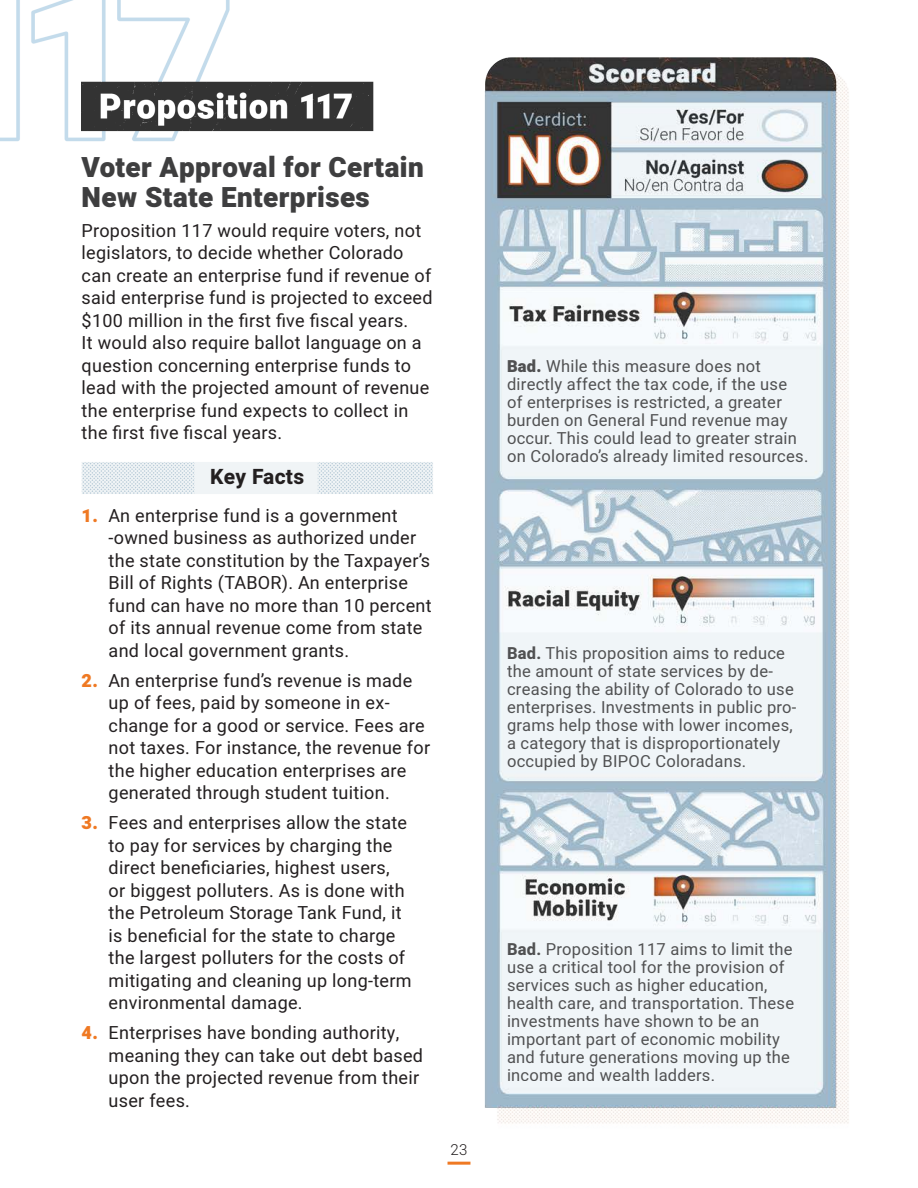
<style>
.page{position:relative;width:918px;height:1188px;background:#fff}
.page>*{position:absolute;margin:0;border:0;box-sizing:border-box;transform-origin:0 0}
.t1{font:900 27.75px "Heebo";letter-spacing:.015em;color:#3e3e3f}
.t2{font:800 21px "Heebo";letter-spacing:.015em;color:#231f20}
.t3{font:18px/22.5px "Heebo";letter-spacing:.015em;color:#231f20}
.t4{font:16.5px/18px "Heebo";letter-spacing:.015em;color:#3e3e3f}
.t5{font:300 15px "Heebo";color:#231f20}
.s1{font-weight:900;color:#ef7923}
.s2{font-weight:900}
.s3{font-weight:800}
</style>
<div class="page">
<hr style="left:448px;top:1162px;width:22px;height:3px;background:#ef7923">
<img style="left:0;top:0;width:374px;height:142px">
<img style="left:81px;top:462px;width:352px;height:32px">
<img style="left:484px;top:57px;width:365px;height:1067px">
<p class="t1" style="left:82px;top:148px;width:344px">Voter Approval for Certain</p>
<p class="t1" style="left:82px;top:178px;width:290px">New State Enterprises</p>
<p class="t3" style="left:82px;top:219px;width:352px">Proposition 117 would require voters, not legislators, to decide whether Colorado can create an enterprise fund if revenue of said enterprise fund is projected to exceed $100 million in the first five fiscal years.<br>It would also require ballot language on a question concerning enterprise funds to lead with the projected amount of revenue the enterprise fund expects to collect in the first five fiscal years.</p>
<p class="t2" style="left:210px;top:462px;width:96px">Key Facts</p>
<p class="t3" style="left:109px;top:504px;width:325px;text-indent:-27px"><span class="s1">1.</span> An enterprise fund is a government -owned business as authorized under the state constitution by the Taxpayer’s Bill of Rights (TABOR). An enterprise fund can have no more than 10 percent of its annual revenue come from state and local government grants.</p>
<p class="t3" style="left:109px;top:669px;width:323px;text-indent:-27px"><span class="s1">2.</span> An enterprise fund’s revenue is made up of fees, paid by someone in ex&shy;change for a good or service. Fees are not taxes. For instance, the revenue for the higher education enterprises are generated through student tuition.</p>
<p class="t3" style="left:109px;top:812px;width:304px;text-indent:-27px"><span class="s1">3.</span> Fees and enterprises allow the state to pay for services by charging the direct beneficiaries, highest users,<br>or biggest polluters. As is done with the Petroleum Storage Tank Fund, it is beneficial for the state to charge the largest polluters for the costs of mitigating and cleaning up long-term environmental damage.</p>
<p class="t3" style="left:109px;top:1022px;width:316px;text-indent:-27px"><span class="s1">4.</span> Enterprises have bonding authority, meaning they can take out debt based upon the projected revenue from their user fees.</p>
<p class="t5" style="left:451px;top:1139px;width:18px">23</p>
<p class="t4" style="left:507px;top:357px;width:303px"><span class="s2">Bad.</span> While this measure does not directly affect the tax code, if the use<br>of enterprises is restricted, a greater burden on General Fund revenue may occur. This could lead to greater strain on Colorado’s already limited resources.</p>
<p class="t4" style="left:507px;top:644px;width:291px"><span class="s3">Bad.</span> This proposition aims to reduce the amount of state services by de&shy;creasing the ability of Colorado to use enterprises. Investments in public pro&shy;grams help those with lower incomes, a category that is disproportionately occupied by BIPOC Coloradans.</p>
<p class="t4" style="left:507px;top:940px;width:289px"><span class="s3">Bad.</span> Proposition 117 aims to limit the use a critical tool for the provision of services such as higher education, health care, and transportation. These investments have shown to be an important part of economic mobility and future generations moving up the income and wealth ladders.</p>
</div>
